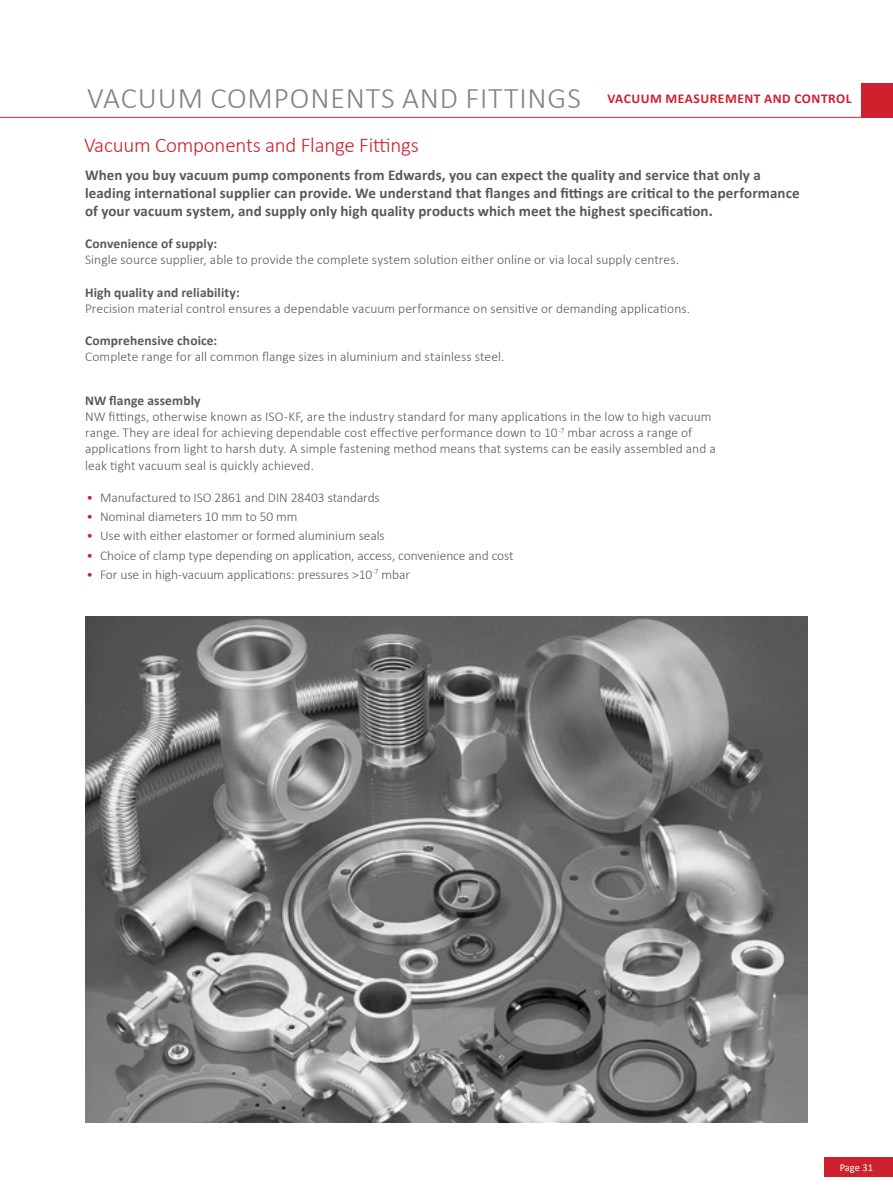
<style>
.page{position:relative;width:893px;height:1191px;background:#fff}
.page>*{position:absolute;margin:0;border:0;box-sizing:border-box;transform-origin:0 0}
.t1{font:300 30px "Calibri";letter-spacing:.03em;color:#808285}
.t2{font:300 21px "Calibri";letter-spacing:-.01em;color:#cf202e}
.t3{font:700 15px/18px "Calibri";letter-spacing:.005em;color:#58595b}
.t4{font:300 13.5px/16.2px "Calibri";letter-spacing:.005em;color:#58595b}
.t5{font:700 13.5px "Calibri";letter-spacing:.01em;color:#58595b}
.t6{font:700 13.5px "Calibri";letter-spacing:.04em;color:#cf202e}
.t7{font:10.5px "Calibri";letter-spacing:-.005em;color:#fff}
.s1{color:#cf202e}
</style>
<div class="page">
<img style="left:85px;top:617px;width:723px;height:506px">
<div style="left:825px;top:1157px;width:68px;height:19px;background:#cf202e"></div>
<hr style="left:0;top:117px;width:893px;height:1px;background:#cf202e">
<div style="left:862px;top:83px;width:31px;height:35px;background:#cf202e"></div>
<h1 class="t1" style="left:87px;top:79px;width:495px">VACUUM COMPONENTS AND FITTINGS</h1>
<p class="t6" style="left:607px;top:89px;width:246px">VACUUM MEASUREMENT AND CONTROL</p>
<h2 class="t2" style="left:84px;top:132px;width:336px">Vacuum Components and Flange Fittings</h2>
<p class="t3" style="left:85px;top:165px;width:716px">When you buy vacuum pump components from Edwards, you can expect the quality and service that only a leading international supplier can provide. We understand that flanges and fittings are critical to the performance of your vacuum system, and supply only high quality products which meet the highest specification.</p>
<p class="t5" style="left:85px;top:234px;width:134px">Convenience of supply:</p>
<p class="t4" style="left:85px;top:251px;width:595px">Single source supplier, able to provide the complete system solution either online or via local supply centres.</p>
<p class="t5" style="left:85px;top:283px;width:156px">High quality and reliability:</p>
<p class="t4" style="left:85px;top:300px;width:606px">Precision material control ensures a dependable vacuum performance on sensitive or demanding applications.</p>
<p class="t5" style="left:85px;top:331px;width:134px">Comprehensive choice:</p>
<p class="t4" style="left:85px;top:349px;width:421px">Complete range for all common flange sizes in aluminium and stainless steel.</p>
<p class="t5" style="left:85px;top:391px;width:117px">NW flange assembly</p>
<p class="t4" style="left:85px;top:408px;width:632px">NW fittings, otherwise known as ISO-KF, are the industry standard for many applications in the low to high vacuum range. They are ideal for achieving dependable cost effective performance down to 10<sup>-7</sup> mbar across a range of applications from light to harsh duty. A simple fastening method means that systems can be easily assembled and a leak tight vacuum seal is quickly achieved.</p>
<p class="t4" style="left:87px;top:489px;width:295px"><span class="s1">•</span> Manufactured to ISO 2861 and DIN 28403 standards</p>
<p class="t4" style="left:87px;top:508px;width:213px"><span class="s1">•</span> Nominal diameters 10 mm to 50 mm</p>
<p class="t4" style="left:87px;top:527px;width:300px"><span class="s1">•</span> Use with either elastomer or formed aluminium seals</p>
<p class="t4" style="left:87px;top:547px;width:429px"><span class="s1">•</span> Choice of clamp type depending on application, access, convenience and cost</p>
<p class="t4" style="left:87px;top:566px;width:325px"><span class="s1">•</span> For use in high-vacuum applications: pressures &gt;10<sup>-7</sup> mbar</p>
<p class="t7" style="left:840px;top:1159px;width:35px">Page 31</p>
</div>
